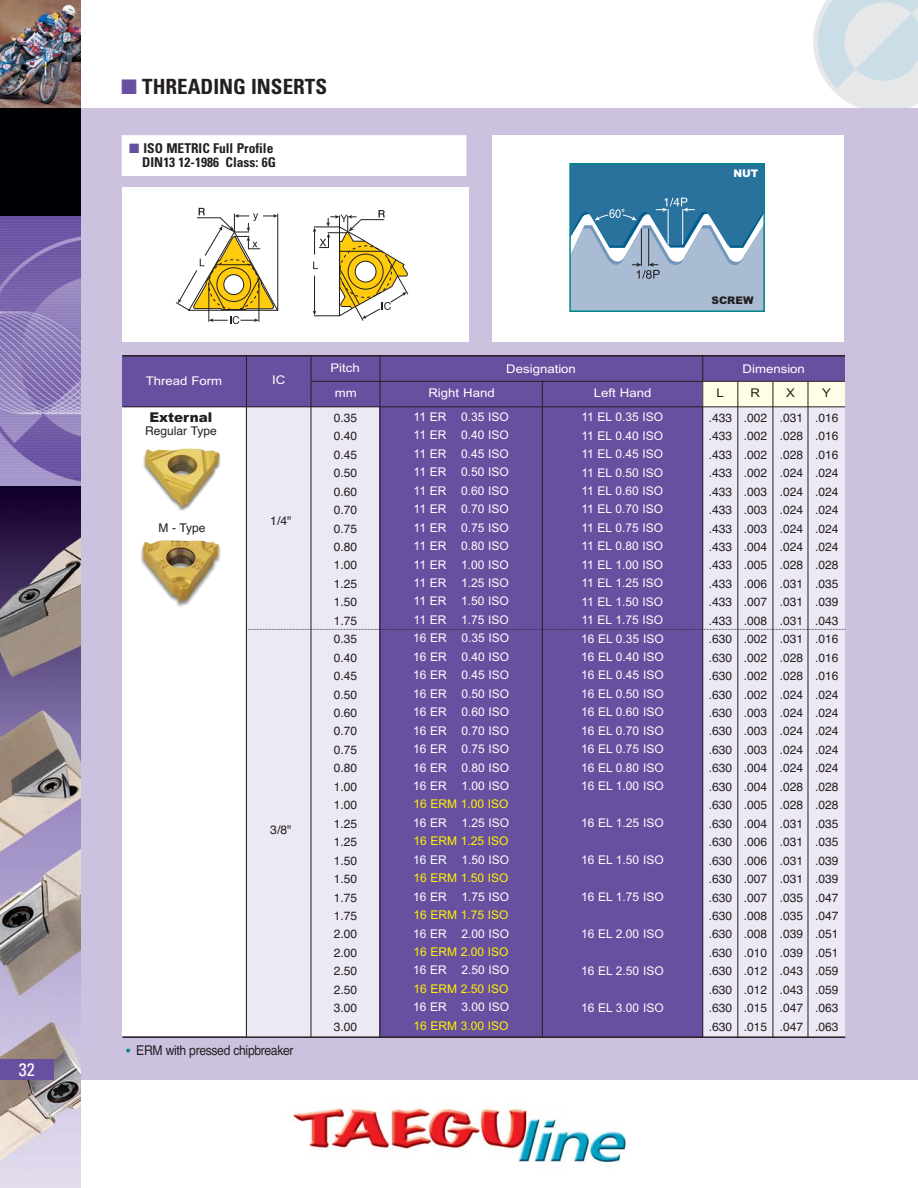
<style>
.page{position:relative;width:918px;height:1188px;background:#fff}
.page>*{position:absolute;margin:0;border:0;box-sizing:border-box;transform-origin:0 0}
.t1{font:700 condensed 21px "Univers";color:#231f20}
.t2{font:condensed 18px "Univers";color:#fff}
.t3{font:700 condensed 13.5px/13.5px "Univers";color:#231f20;text-align:right}
.t4{font:13.5px "Helvetica";letter-spacing:-.03em;color:#231f20;scale:.9 1}
.t5{font:900 13.5px "Arial";color:#231f20}
.t6{font:12.15px "Helvetica";color:#231f20}
.t7{font:12px/18.5px "Helvetica";color:#231f20;text-align:justify}
.t8{font:12px/18.5px "Arial";color:#fff;text-align:justify}
.t9{font:12px "Arial";color:#fff200}
.t10{font:12px "Arial";color:#fff;scale:1.1 1}
.t11{font:12px "Arial";color:#231f20;scale:1.1 1}
.t12{font:900 10.5px "Arial";color:#231f20}
.t13{font:900 10.5px "Arial";color:#fff}
.s1{color:#6850a1}
.s2{font-size:18px;color:#00868a}
</style>
<div class="page">
<svg style="left:813px;top:0;width:105px;height:108px;background:#dce4e9"></svg>
<img style="left:0;top:108px;width:81px;height:1080px">
<div style="left:0;top:1060px;width:54px;height:20px;background:#6850a1"></div>
<img style="left:292px;top:1107px;width:335px;height:56px">
<img style="left:0;top:216px;width:81px;height:270px">
<img style="left:0;top:0;width:81px;height:108px">
<div style="left:81px;top:108px;width:837px;height:972px;background:#ccc2e0"></div>
<div style="left:123px;top:406px;width:124px;height:630px;background:#fff"></div>
<div style="left:493px;top:135px;width:351px;height:207px;background:#fff"></div>
<div style="left:122px;top:136px;width:344px;height:39px;background:#fff"></div>
<div style="left:122px;top:135px;width:344px;height:41px;border:1px solid #fff"></div>
<div style="left:122px;top:187px;width:346px;height:155px;background:#fff"></div>
<div style="left:246px;top:406px;width:599px;height:630px;background:#ece9f4"></div>
<div style="left:380px;top:356px;width:323px;height:681px;background:#6850a1"></div>
<div style="left:122px;top:356px;width:723px;height:51px;background:#6850a1"></div>
<svg style="left:247px;top:629px;width:598px;height:1px"></svg>
<hr style="left:122px;top:1036px;width:723px;height:2px;background:#231f20">
<hr style="left:246px;top:356px;width:1px;height:681px;background:#231f20">
<hr style="left:311px;top:356px;width:1px;height:681px;background:#231f20">
<hr style="left:380px;top:356px;width:1px;height:681px;background:#231f20">
<hr style="left:542px;top:381px;width:1px;height:656px;background:#231f20">
<img style="left:143px;top:448px;width:78px;height:63px">
<img style="left:140px;top:540px;width:81px;height:67px">
<hr style="left:122px;top:355px;width:723px;height:2px;background:#231f20">
<div style="left:703px;top:382px;width:142px;height:25px;background:#fffde5"></div>
<hr style="left:311px;top:381px;width:534px;height:1px;background:#231f20">
<hr style="left:703px;top:356px;width:1px;height:681px;background:#231f20">
<hr style="left:122px;top:407px;width:723px;height:1px;background:#231f20">
<hr style="left:773px;top:381px;width:1px;height:656px;background:#231f20">
<hr style="left:808px;top:381px;width:1px;height:656px;background:#231f20">
<hr style="left:738px;top:382px;width:1px;height:655px;background:#231f20">
<svg style="left:572px;top:166px;width:190px;height:143px;background:#719dbb"></svg>
<div style="left:569px;top:163px;width:196px;height:149px;border:2px solid #00868a"></div>
<svg style="left:176px;top:208px;width:102px;height:116px"></svg>
<svg style="left:313px;top:210px;width:96px;height:111px"></svg>
<h2 class="t2" style="left:19px;top:1063px;width:17px">32</h2>
<h1 class="t1" style="left:121px;top:79px;width:207px"><span class="s1">■</span> THREADING INSERTS</h1>
<p class="t3" style="left:129px;top:143px;width:149px"><span class="s1">■</span> ISO METRIC Full Profile<br>DIN13 12-1986 Class: 6G</p>
<p class="t13" style="left:733px;top:170px;width:27px">NUT</p>
<p class="t10" style="left:146px;top:376px;width:71px">Thread Form</p>
<p class="t5" style="left:150px;top:412px;width:64px">External</p>
<p class="t7" style="left:145px;top:423px;width:73px">Regular Type</p>
<p class="t7" style="left:158px;top:520px;width:49px">M - Type</p>
<p class="t10" style="left:272px;top:375px;width:13px">IC</p>
<p class="t6" style="left:270px;top:516px;width:23px">1/4"</p>
<p class="t6" style="left:270px;top:825px;width:23px">3/8"</p>
<p class="t4" style="left:124px;top:1046px;width:190px"><span class="s2">•</span> ERM with pressed chipbreaker</p>
<p class="t12" style="left:712px;top:296px;width:43px">SCREW</p>
<p class="t10" style="left:330px;top:363px;width:28px">Pitch</p>
<p class="t10" style="left:506px;top:364px;width:65px">Designation</p>
<p class="t10" style="left:743px;top:364px;width:58px">Dimension</p>
<p class="t10" style="left:335px;top:388px;width:21px">mm</p>
<p class="t10" style="left:428px;top:388px;width:62px">Right Hand</p>
<p class="t10" style="left:594px;top:388px;width:54px">Left Hand</p>
<p class="t11" style="left:717px;top:388px;width:8px">L</p>
<p class="t11" style="left:751px;top:388px;width:10px">R</p>
<p class="t11" style="left:786px;top:388px;width:10px">X</p>
<p class="t11" style="left:822px;top:388px;width:10px">Y</p>
<p class="t7" style="left:334px;top:410px;width:25px">0.35<br>0.40<br>0.45<br>0.50<br>0.60<br>0.70<br>0.75<br>0.80<br>1.00<br>1.25<br>1.50<br>1.75<br>0.35<br>0.40<br>0.45<br>0.50<br>0.60<br>0.70<br>0.75<br>0.80<br>1.00<br>1.00<br>1.25<br>1.25<br>1.50<br>1.50<br>1.75<br>1.75<br>2.00<br>2.00<br>2.50<br>2.50<br>3.00<br>3.00</p>
<p class="t8" style="left:413px;top:409px;width:98px">11 ER 0.35 ISO 11 ER 0.40 ISO 11 ER 0.45 ISO 11 ER 0.50 ISO 11 ER 0.60 ISO 11 ER 0.70 ISO 11 ER 0.75 ISO 11 ER 0.80 ISO 11 ER 1.00 ISO 11 ER 1.25 ISO 11 ER 1.50 ISO 11 ER 1.75 ISO 16 ER 0.35 ISO 16 ER 0.40 ISO 16 ER 0.45 ISO 16 ER 0.50 ISO 16 ER 0.60 ISO 16 ER 0.70 ISO 16 ER 0.75 ISO 16 ER 0.80 ISO 16 ER 1.00 ISO</p>
<p class="t9" style="left:414px;top:800px;width:97px">16 ERM 1.00 ISO</p>
<p class="t8" style="left:413px;top:815px;width:98px">16 ER 1.25 ISO</p>
<p class="t9" style="left:414px;top:837px;width:97px">16 ERM 1.25 ISO</p>
<p class="t8" style="left:413px;top:852px;width:98px">16 ER 1.50 ISO</p>
<p class="t9" style="left:414px;top:874px;width:97px">16 ERM 1.50 ISO</p>
<p class="t8" style="left:413px;top:888px;width:98px">16 ER 1.75 ISO</p>
<p class="t9" style="left:414px;top:911px;width:97px">16 ERM 1.75 ISO</p>
<p class="t8" style="left:413px;top:925px;width:98px">16 ER 2.00 ISO</p>
<p class="t9" style="left:414px;top:947px;width:97px">16 ERM 2.00 ISO</p>
<p class="t8" style="left:413px;top:962px;width:98px">16 ER 2.50 ISO</p>
<p class="t9" style="left:414px;top:984px;width:97px">16 ERM 2.50 ISO</p>
<p class="t8" style="left:413px;top:999px;width:98px">16 ER 3.00 ISO</p>
<p class="t9" style="left:414px;top:1021px;width:97px">16 ERM 3.00 ISO</p>
<p class="t8" style="left:581px;top:409px;width:84px">11 EL 0.35 ISO 11 EL 0.40 ISO 11 EL 0.45 ISO 11 EL 0.50 ISO 11 EL 0.60 ISO 11 EL 0.70 ISO 11 EL 0.75 ISO 11 EL 0.80 ISO 11 EL 1.00 ISO 11 EL 1.25 ISO 11 EL 1.50 ISO 11 EL 1.75 ISO 16 EL 0.35 ISO 16 EL 0.40 ISO 16 EL 0.45 ISO 16 EL 0.50 ISO 16 EL 0.60 ISO 16 EL 0.70 ISO 16 EL 0.75 ISO 16 EL 0.80 ISO 16 EL 1.00 ISO</p>
<p class="t8" style="left:581px;top:815px;width:84px">16 EL 1.25 ISO</p>
<p class="t8" style="left:581px;top:852px;width:84px">16 EL 1.50 ISO</p>
<p class="t8" style="left:581px;top:889px;width:84px">16 EL 1.75 ISO</p>
<p class="t8" style="left:581px;top:926px;width:84px">16 EL 2.00 ISO</p>
<p class="t8" style="left:581px;top:962px;width:84px">16 EL 2.50 ISO</p>
<p class="t8" style="left:581px;top:999px;width:84px">16 EL 3.00 ISO</p>
<p class="t7" style="left:709px;top:410px;width:25px">.433 .433 .433 .433 .433 .433 .433 .433 .433 .433 .433 .433 .630 .630 .630 .630 .630 .630 .630 .630 .630 .630 .630 .630 .630 .630 .630 .630 .630 .630 .630 .630 .630 .630</p>
<p class="t7" style="left:744px;top:410px;width:25px">.002 .002 .002 .002 .003 .003 .003 .004 .005 .006 .007 .008 .002 .002 .002 .002 .003 .003 .003 .004 .004 .005 .004 .006 .006 .007 .007 .008 .008 .010 .012 .012 .015 .015</p>
<p class="t7" style="left:780px;top:410px;width:25px">.031 .028 .028 .024 .024 .024 .024 .024 .028 .031 .031 .031 .031 .028 .028 .024 .024 .024 .024 .024 .028 .028 .031 .031 .031 .031 .035 .035 .039 .039 .043 .043 .047 .047</p>
<p class="t7" style="left:815px;top:410px;width:25px">.016 .016 .016 .024 .024 .024 .024 .024 .028 .035 .039 .043 .016 .016 .016 .024 .024 .024 .024 .024 .028 .028 .035 .035 .039 .039 .047 .047 .051 .051 .059 .059 .063 .063</p>
</div>
